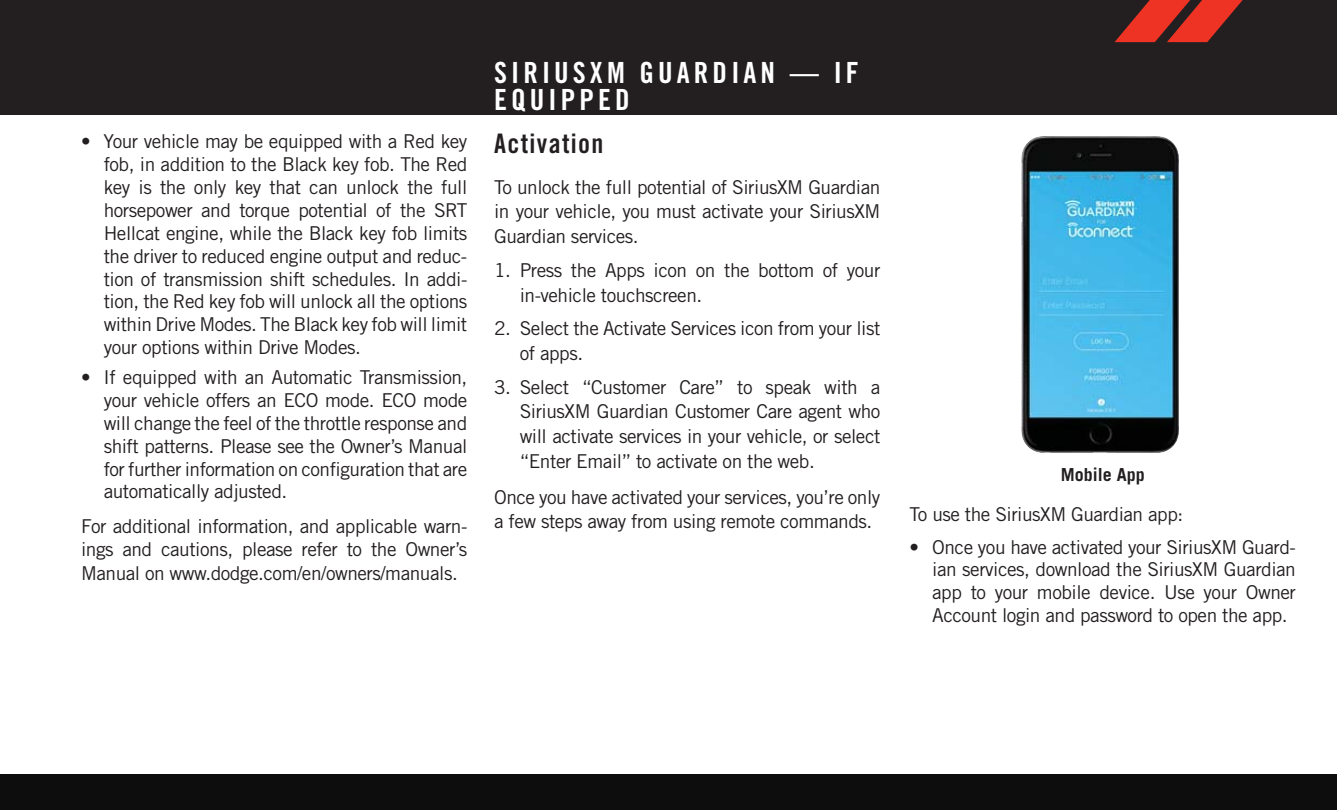
<style>
.page{position:relative;width:1337px;height:810px;background:#fff}
.page>*{position:absolute;margin:0;border:0;box-sizing:border-box;transform-origin:0 0}
.t1{font:29.25px/27.4px "Trade Gothic LT Std Bd Cn 20";letter-spacing:.14em;color:#fff}
.t2{font:27px "Trade Gothic LT Std Bd Cn 20";letter-spacing:.05em;color:#231f20}
.t3{font:19.12px/22.9px "Trade Gothic LT Std";letter-spacing:-.025em;color:#231f20;text-align:justify}
.t4{font:700 18px "Trade Gothic LT Std";color:#231f20}
</style>
<div class="page">
<div style="left:0;top:0;width:1336px;height:115px;background:#231f20"></div>
<svg style="left:1114px;top:0;width:129px;height:42px"></svg>
<div style="left:0;top:774px;width:1336px;height:36px;background:#0c0d0c"></div>
<img style="left:1021px;top:136px;width:158px;height:317px;border-radius:22px">
<p class="t3" style="left:104px;top:132px;width:365px;text-indent:-23px">• Your vehicle may be equipped with a Red key fob, in addition to the Black key fob. The Red key is the only key that can unlock the full horsepower and torque potential of the SRT Hellcat engine, while the Black key fob limits the driver to reduced engine output and reduc&shy;tion of transmission shift schedules. In addi&shy;tion, the Red key fob will unlock all the options within Drive Modes. The Black key fob will limit your options within Drive Modes.</p>
<p class="t3" style="left:104px;top:367px;width:365px;text-indent:-23px">• If equipped with an Automatic Transmission, your vehicle offers an ECO mode. ECO mode will change the feel of the throttle response and shift patterns. Please see the Owner’s Manual for further information on configuration that are automatically adjusted.</p>
<p class="t3" style="left:81px;top:516px;width:388px;line-height:23.6px">For additional information, and applicable warn&shy;ings and cautions, please refer to the Owner’s Manual on www.dodge.com/en/owners/manuals.</p>
<h1 class="t1" style="left:494px;top:61px;width:366px">SIRIUSXM GUARDIAN — IF<br>EQUIPPED</h1>
<h2 class="t2" style="left:494px;top:133px;width:111px">Activation</h2>
<p class="t3" style="left:494px;top:176px;width:388px;line-height:24.8px">To unlock the full potential of SiriusXM Guardian in your vehicle, you must activate your SiriusXM Guardian services.</p>
<p class="t3" style="left:520px;top:259px;width:362px;line-height:24.8px;text-indent:-26px">1. Press the Apps icon on the bottom of your in-vehicle touchscreen.</p>
<p class="t3" style="left:520px;top:318px;width:362px;line-height:24.8px;text-indent:-26px">2. Select the Activate Services icon from your list of apps.</p>
<p class="t3" style="left:520px;top:376px;width:362px;line-height:24.8px;text-indent:-26px">3. Select “Customer Care” to speak with a SiriusXM Guardian Customer Care agent who will activate services in your vehicle, or select “Enter Email” to activate on the web.</p>
<p class="t3" style="left:494px;top:486px;width:388px;line-height:24.8px">Once you have activated your services, you’re only a few steps away from using remote commands.</p>
<p class="t4" style="left:1060px;top:468px;width:85px">Mobile App</p>
<p class="t3" style="left:909px;top:504px;width:275px">To use the SiriusXM Guardian app:</p>
<p class="t3" style="left:932px;top:537px;width:365px;text-indent:-23px">• Once you have activated your SiriusXM Guard&shy;ian services, download the SiriusXM Guardian app to your mobile device. Use your Owner Account login and password to open the app.</p>
</div>
